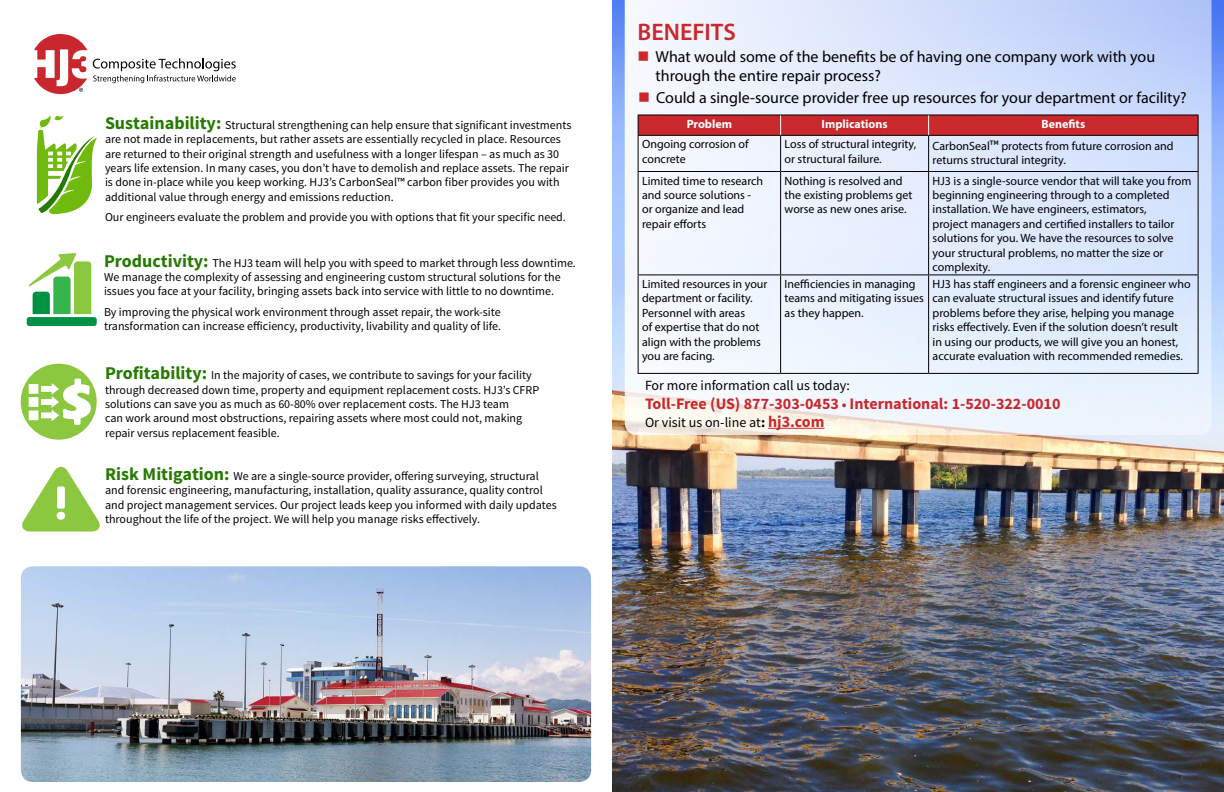
<style>
.page{position:relative;width:1224px;height:792px;background:#fff}
.page>*{position:absolute;margin:0;border:0;box-sizing:border-box;transform-origin:0 0}
.bullets{font:600 24px "Myriad Pro";color:#c9282d}
.t1{font:16px/19.2px "Myriad Pro";color:#000}
.t2{font:700 16px "Source Sans Pro";color:#c9282d}
.t3{font:14px "Source Sans Pro";color:#000}
.t4{font:12px/14.4px "Source Sans Pro";color:#000}
.t5{font:12px/14.4px "Myriad Pro";color:#000}
.t6{font:700 12px "Myriad Pro";color:#fff}
.s1{font-weight:700;font-size:18px;color:#267a00}
.s2{color:#c9282d}
.s3{font-family:"Source Sans Pro";font-size:14px}
.s4{font-size:14px}
.s5{font-weight:700}
.s6{font-weight:700;font-size:16px;color:#c9282d}
</style>
<div class="page">
<svg style="left:34px;top:34px;width:53px;height:60px"></svg>
<svg style="left:93px;top:58px;width:143px;height:25px"></svg>
<img style="left:612px;top:0;width:612px;height:792px">
<svg style="left:625px;top:0;width:587px;height:435px"></svg>
<img style="left:21px;top:566px;width:570px;height:216px">
<hr style="left:638px;top:114px;width:143px;height:2px;background:#000">
<hr style="left:781px;top:114px;width:148px;height:2px;background:#000">
<hr style="left:929px;top:114px;width:270px;height:2px;background:#000">
<hr style="left:638px;top:135px;width:143px;height:1px;background:#000">
<hr style="left:638px;top:136px;width:1px;height:35px;background:#000">
<hr style="left:781px;top:135px;width:148px;height:1px;background:#000">
<hr style="left:780px;top:136px;width:1px;height:35px;background:#000">
<hr style="left:929px;top:135px;width:270px;height:1px;background:#000">
<hr style="left:928px;top:136px;width:1px;height:35px;background:#000">
<hr style="left:1198px;top:136px;width:1px;height:35px;background:#000">
<hr style="left:638px;top:171px;width:143px;height:1px;background:#000">
<hr style="left:638px;top:172px;width:1px;height:102px;background:#000">
<hr style="left:781px;top:171px;width:148px;height:1px;background:#000">
<hr style="left:780px;top:172px;width:1px;height:102px;background:#000">
<hr style="left:929px;top:171px;width:270px;height:1px;background:#000">
<hr style="left:928px;top:172px;width:1px;height:102px;background:#000">
<hr style="left:1198px;top:172px;width:1px;height:102px;background:#000">
<hr style="left:638px;top:274px;width:143px;height:1px;background:#000">
<hr style="left:638px;top:275px;width:1px;height:98px;background:#000">
<hr style="left:781px;top:274px;width:148px;height:1px;background:#000">
<hr style="left:780px;top:275px;width:1px;height:98px;background:#000">
<hr style="left:929px;top:274px;width:270px;height:1px;background:#000">
<hr style="left:928px;top:275px;width:1px;height:98px;background:#000">
<hr style="left:1198px;top:275px;width:1px;height:98px;background:#000">
<hr style="left:638px;top:373px;width:143px;height:1px;background:#000">
<hr style="left:781px;top:373px;width:148px;height:1px;background:#000">
<hr style="left:929px;top:373px;width:270px;height:1px;background:#000">
<svg style="left:638px;top:115px;width:561px;height:20px"></svg>
<hr style="left:768px;top:428px;width:57px;height:1px;background:#c9282d">
<svg style="left:37px;top:115px;width:60px;height:99px"></svg>
<div style="left:27px;top:317px;width:70px;height:9px;background:#009145;border-radius:3px"></div>
<svg style="left:28px;top:253px;width:63px;height:61px"></svg>
<svg style="left:21px;top:364px;width:76px;height:76px"></svg>
<svg style="left:22px;top:467px;width:78px;height:65px"></svg>
<div style="left:57px;top:512px;width:8px;height:8px;background:#fff;border-radius:50%"></div>
<div style="left:57px;top:486px;width:8px;height:23px;background:#fff;border-radius:2px"></div>
<p class="t4" style="left:105px;top:118px;width:468px"><span class="s1">Sustainability:</span> Structural strengthening can help ensure that significant investments are not made in replacements, but rather assets are essentially recycled in place. Resources are returned to their original strength and usefulness with a longer lifespan – as much as 30 years life extension. In many cases, you don’t have to demolish and replace assets. The repair is done in-place while you keep working. HJ3’s CarbonSeal™ carbon fiber provides you with additional value through energy and emissions reduction.</p>
<p class="t4" style="left:105px;top:210px;width:462px">Our engineers evaluate the problem and provide you with options that fit your specific need.</p>
<p class="t4" style="left:104px;top:256px;width:473px"><span class="s1">Productivity:</span> The HJ3 team will help you with speed to market through less downtime.<br>We manage the complexity of assessing and engineering custom structural solutions for the issues you face at your facility, bringing assets back into service with little to no downtime.</p>
<p class="t4" style="left:104px;top:305px;width:399px">By improving the physical work environment through asset repair, the work-site transformation can increase efficiency, productivity, livability and quality of life.</p>
<p class="t4" style="left:105px;top:368px;width:436px"><span class="s1">Profitability:</span> In the majority of cases, we contribute to savings for your facility through decreased down time, property and equipment replacement costs. HJ3’s CFRP solutions can save you as much as 60-80% over replacement costs. The HJ3 team<br>can work around most obstructions, repairing assets where most could not, making repair versus replacement feasible.</p>
<p class="t4" style="left:105px;top:469px;width:453px"><span class="s1">Risk Mitigation:</span> We are a single-source provider, offering surveying, structural and forensic engineering, manufacturing, installation, quality assurance, quality control and project management services. Our project leads keep you informed with daily updates throughout the life of the project. We will help you manage risks effectively.</p>
<p class="bullets" style="left:638px;top:17px;width:100px">BENEFITS</p>
<p class="t1" style="left:656px;top:47px;width:501px;text-indent:-18px"><span class="s2">■</span> What would some of the benefits be of having one company work with you through the entire repair process?</p>
<p class="t1" style="left:638px;top:88px;width:550px"><span class="s2">■</span> Could a single-source provider free up resources for your department or facility?</p>
<p class="t6" style="left:687px;top:116px;width:47px">Problem</p>
<p class="t6" style="left:822px;top:116px;width:68px">Implications</p>
<p class="t6" style="left:1042px;top:116px;width:45px">Benefits</p>
<p class="t5" style="left:642px;top:137px;width:108px">Ongoing corrosion of concrete</p>
<p class="t5" style="left:785px;top:137px;width:133px">Loss of structural integrity, or structural failure.</p>
<p class="t5" style="left:933px;top:138px;width:243px">CarbonSeal<span class="s3">™</span> protects from future corrosion and returns structural integrity.</p>
<p class="t5" style="left:642px;top:173px;width:123px">Limited time to research and source solutions - or organize and lead repair efforts</p>
<p class="t5" style="left:785px;top:173px;width:129px">Nothing is resolved and the existing problems get worse as new ones arise.</p>
<p class="t5" style="left:933px;top:173px;width:260px">HJ3 is a single-source vendor that will take you from beginning engineering through to a completed installation. We have engineers, estimators,<br>project managers and certified installers to tailor solutions for you. We have the resources to solve your structural problems, no matter the size or complexity.</p>
<p class="t5" style="left:642px;top:276px;width:127px">Limited resources in your department or facility.<br>Personnel with areas<br>of expertise that do not align with the problems you are facing.</p>
<p class="t5" style="left:785px;top:276px;width:141px">Inefficiencies in managing teams and mitigating issues as they happen.</p>
<p class="t5" style="left:933px;top:276px;width:260px">HJ3 has staff engineers and a forensic engineer who can evaluate structural issues and identify future problems before they arise, helping you manage risks effectively. Even if the solution doesn’t result in using our products, we will give you an honest, accurate evaluation with recommended remedies.</p>
<p class="t3" style="left:645px;top:376px;width:206px">For more information call us today:</p>
<p class="t2" style="left:645px;top:393px;width:417px">Toll-Free (US) 877-303-0453 <span class="s4">•</span> International: 1-520-322-0010</p>
<p class="t3" style="left:645px;top:413px;width:181px">Or visit us on-line at<span class="s5">:</span> <span class="s6">hj3.com</span></p>
</div>
